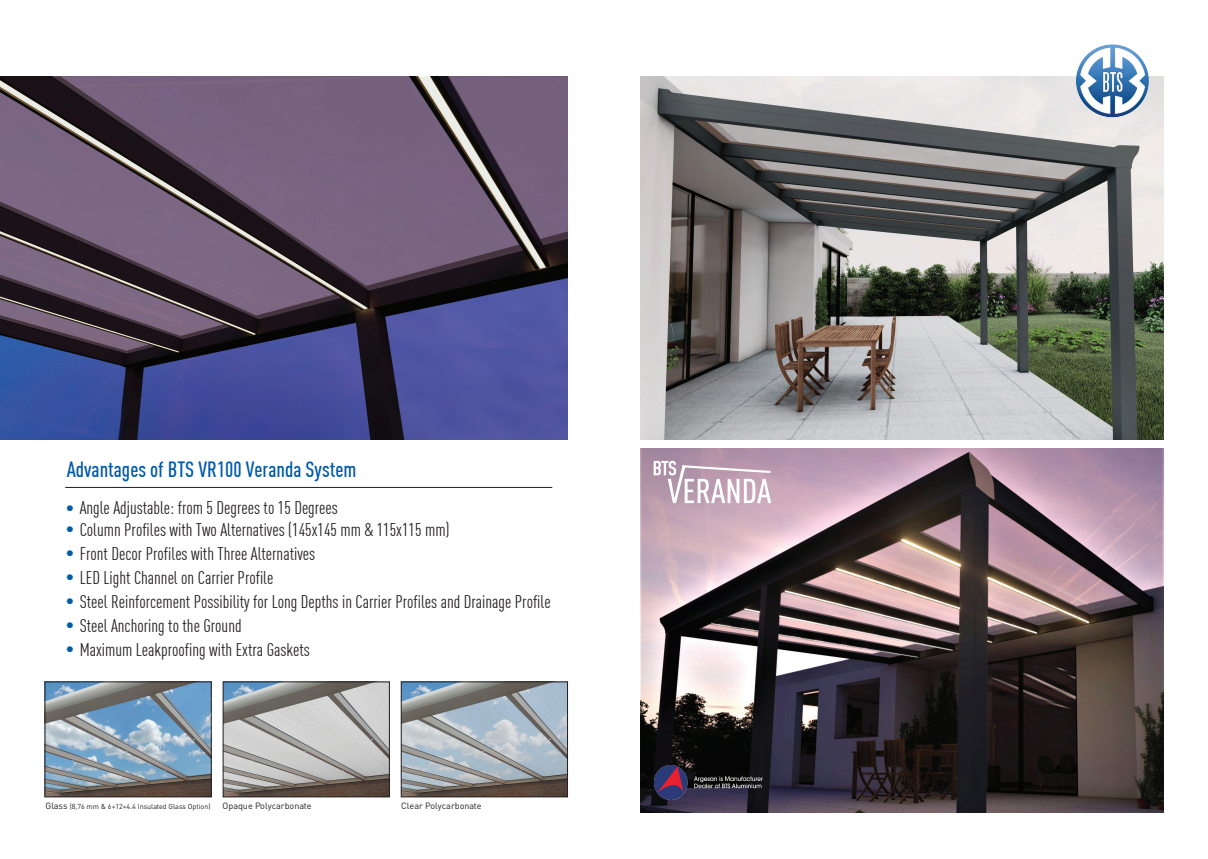
<style>
.page{position:relative;width:1208px;height:859px;background:#fff}
.page>*{position:absolute;margin:0;border:0;box-sizing:border-box;transform-origin:0 0}
.t1{font:500 21.6px "DIN Condens";color:#015aaa}
.t2{font:18px "DIN Condens";color:#231f20}
.t3{font:9px "DIN Tr";color:#231f20}
.t4{font:7.2px "DIN Tr";letter-spacing:-.005em;color:#231f20}
.s1{font-size:9px}
</style>
<div class="page">
<img style="left:0;top:76px;width:568px;height:363px">
<hr style="left:65px;top:487px;width:487px;height:1px;background:#231f20">
<img style="left:640px;top:76px;width:523px;height:363px">
<img style="left:640px;top:449px;width:523px;height:364px">
<svg style="left:653px;top:461px;width:118px;height:42px"></svg>
<img style="left:1093px;top:44px;width:19px;height:6px">
<img style="left:47px;top:684px;width:162px;height:111px">
<div style="left:45px;top:682px;width:166px;height:115px;border:1px solid #231f20"></div>
<img style="left:225px;top:684px;width:162px;height:111px">
<div style="left:223px;top:682px;width:166px;height:115px;border:1px solid #231f20"></div>
<img style="left:403px;top:684px;width:162px;height:111px">
<div style="left:401px;top:682px;width:166px;height:115px;border:1px solid #231f20"></div>
<img style="left:654px;top:766px;width:146px;height:33px">
<p class="t1" style="left:67px;top:457px;width:291px">Advantages of BTS VR100 Veranda System</p>
<p class="t2" style="left:67px;top:498px;width:273px"><sup>●</sup> Angle Adjustable: from 5 Degrees to 15 Degrees</p>
<p class="t2" style="left:67px;top:519px;width:384px"><sup>●</sup> Column Profiles with Two Alternatives (145x145 mm &amp; 115x115 mm)</p>
<p class="t2" style="left:67px;top:543px;width:250px"><sup>●</sup> Front Decor Profiles with Three Alternatives</p>
<p class="t2" style="left:67px;top:567px;width:208px"><sup>●</sup> LED Light Channel on Carrier Profile</p>
<p class="t2" style="left:67px;top:591px;width:485px"><sup>●</sup> Steel Reinforcement Possibility for Long Depths in Carrier Profiles and Drainage Profile</p>
<p class="t2" style="left:67px;top:615px;width:176px"><sup>●</sup> Steel Anchoring to the Ground</p>
<p class="t2" style="left:67px;top:639px;width:245px"><sup>●</sup> Maximum Leakproofing with Extra Gaskets</p>
<p class="t4" style="left:46px;top:802px;width:166px"><span class="s1">Glass</span> (8,76 mm &amp; 6+12+4.4 Insulated Glass Option)</p>
<p class="t3" style="left:223px;top:800px;width:90px">Opaque Polycarbonate</p>
<p class="t3" style="left:401px;top:800px;width:82px">Clear Polycarbonate</p>
</div>
